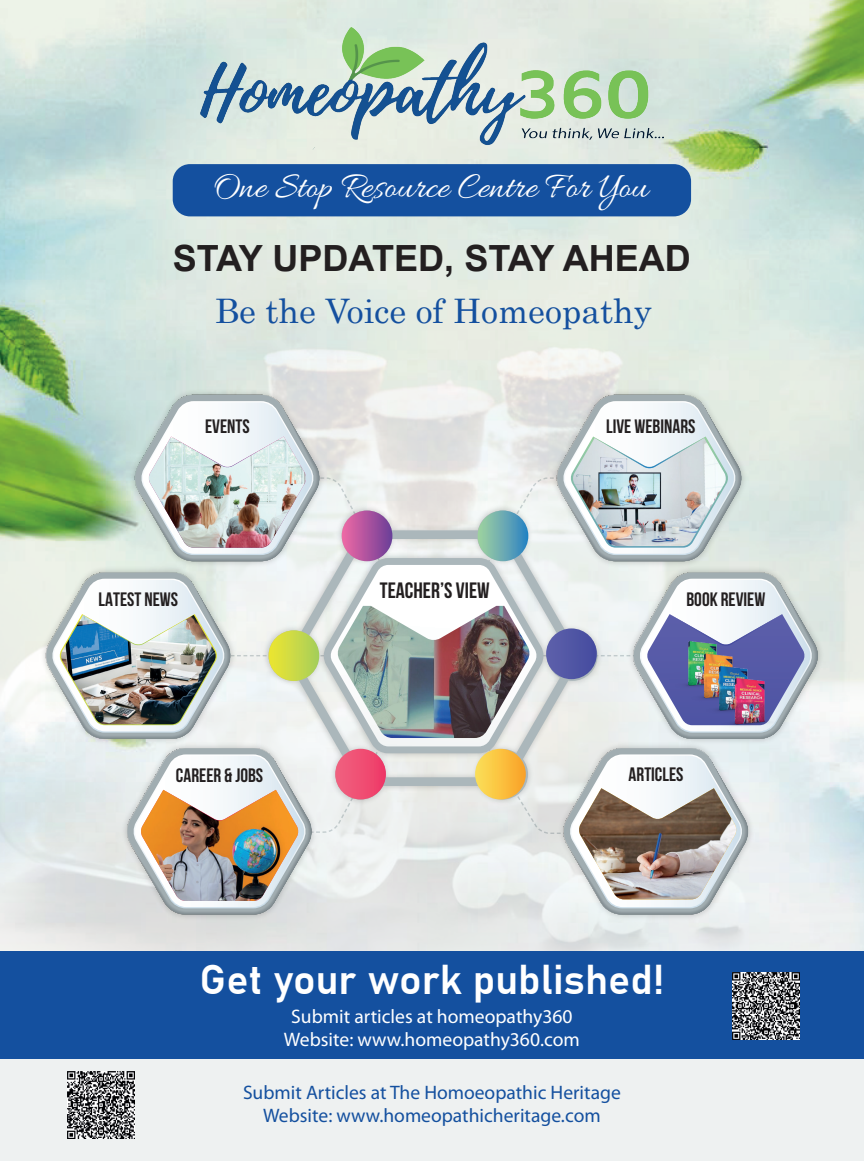
<style>
.page{position:relative;width:864px;height:1161px;background:#fff}
.page>*{position:absolute;margin:0;border:0;box-sizing:border-box;transform-origin:0 0}
.t1{font:41.7px "Bahnschrift";color:#fff}
.t2{font:37.5px "Allura";color:#fff}
.t3{font:700 36.15px "Arial";color:#231f20}
.t4{font:33.75px "Century";color:#14509f}
.t5{font:700 22.2px "Bebas Neue";color:#231f20}
.t6{font:19.65px/23.5px "Myriad Pro";color:#fff;text-align:center}
.t7{font:19.5px/23.4px "Myriad Pro";color:#14509f;text-align:center}
.t8{font:700 19.5px "Bebas Neue";color:#231f20}
</style>
<div class="page">
<img style="left:0;top:0;width:864px;height:951px">
<img style="left:200px;top:28px;width:463px;height:121px">
<div style="left:0;top:1059px;width:864px;height:102px;background:#eef1f1"></div>
<div style="left:0;top:951px;width:864px;height:108px;background:#14509f"></div>
<div style="left:173px;top:164px;width:518px;height:52px;background:#14509f;border-radius:17px"></div>
<img style="left:126px;top:386px;width:203px;height:9px">
<img style="left:38px;top:564px;width:7px;height:184px">
<img style="left:119px;top:915px;width:202px;height:9px">
<img style="left:549px;top:386px;width:201px;height:9px">
<img style="left:819px;top:564px;width:8px;height:184px">
<img style="left:555px;top:915px;width:202px;height:9px">
<img style="left:45px;top:395px;width:774px;height:520px">
<div style="left:342px;top:511px;width:50px;height:50px;background:linear-gradient(to right,#f069a5,#6f3f98);border-radius:25px"></div>
<div style="left:478px;top:511px;width:50px;height:50px;background:linear-gradient(to right,#a4d3a0,#2e84c3);border-radius:25px"></div>
<div style="left:546px;top:628px;width:51px;height:51px;background:#5157a5;border-radius:25px"></div>
<svg style="left:475px;top:749px;width:51px;height:51px;background:#f9c142"></svg>
<svg style="left:335px;top:749px;width:51px;height:51px;background:#ee5075"></svg>
<div style="left:269px;top:630px;width:50px;height:51px;background:linear-gradient(to right,#ede531,#a8cf5c);border-radius:25px"></div>
<img style="left:579px;top:788px;width:158px;height:111px">
<img style="left:673px;top:641px;width:106px;height:87px">
<img style="left:67px;top:1071px;width:67px;height:67px">
<img style="left:732px;top:973px;width:67px;height:67px">
<p class="t2" style="left:213px;top:166px;width:437px">One Stop Resource Centre For You</p>
<p class="t3" style="left:173px;top:233px;width:520px">STAY UPDATED, STAY AHEAD</p>
<p class="t4" style="left:215px;top:282px;width:439px">Be the Voice of Homeopathy</p>
<p class="t8" style="left:205px;top:415px;width:46px">EVENTS</p>
<p class="t8" style="left:606px;top:415px;width:91px">LIVE WEBINARS</p>
<p class="t8" style="left:99px;top:589px;width:81px">LATEST NEWS</p>
<p class="t5" style="left:380px;top:578px;width:111px">TEACHER’S VIEW</p>
<p class="t8" style="left:686px;top:588px;width:80px">BOOK REVIEW</p>
<p class="t8" style="left:176px;top:765px;width:89px">CAREER &amp; JOBS</p>
<p class="t8" style="left:629px;top:764px;width:56px">ARTICLES</p>
<p class="t1" style="left:199px;top:948px;width:466px">Get your work published!</p>
<p class="t6" style="left:284px;top:1004px;width:297px">Submit articles at homeopathy360<br>Website: www.homeopathy360.com</p>
<p class="t7" style="left:243px;top:1080px;width:379px">Submit Articles at The Homoeopathic Heritage<br>Website: www.homeopathicheritage.com</p>
</div>
